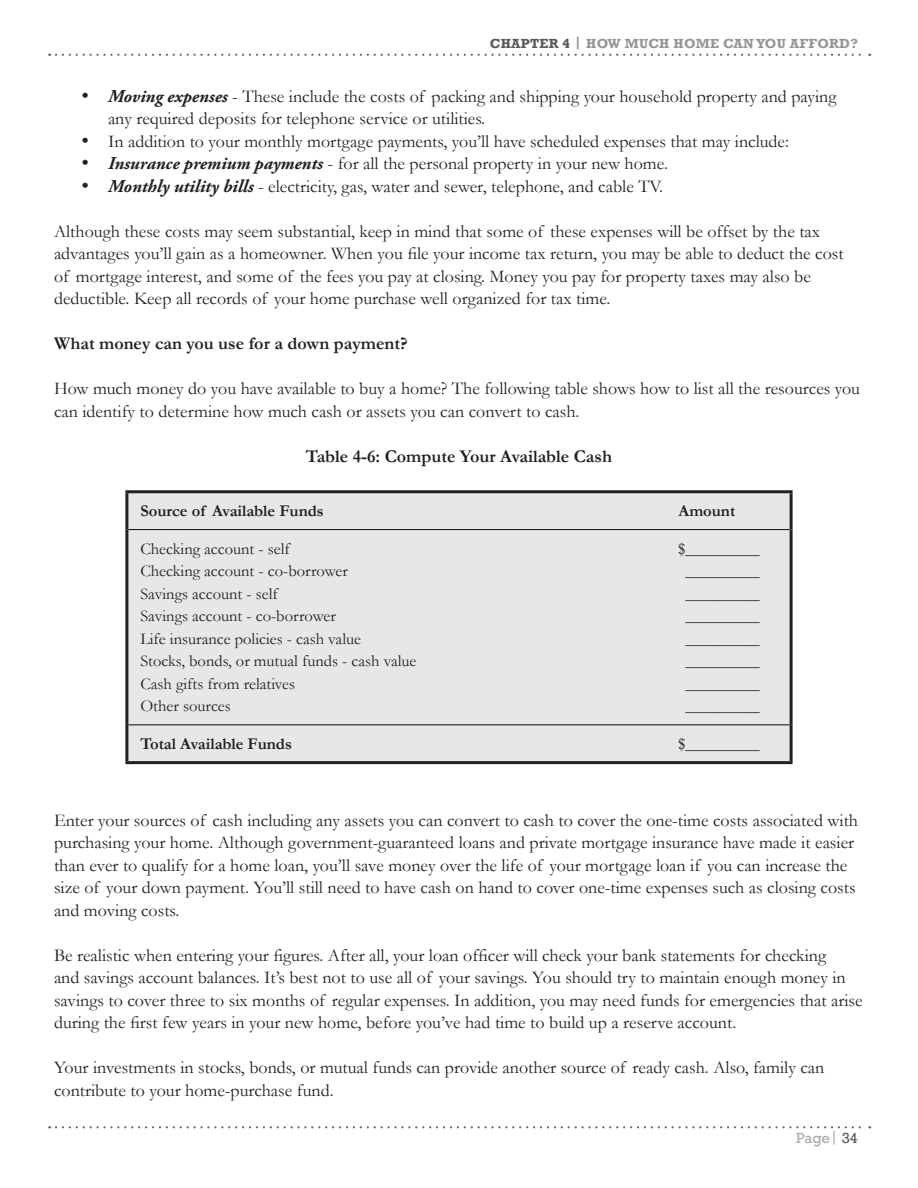
<style>
.page{position:relative;width:918px;height:1188px;background:#fff}
.page>*{position:absolute;margin:0;border:0;box-sizing:border-box;transform-origin:0 0}
.t1{font:18px/22.5px "Garamond";color:#231f20}
.t2{font:700 18px "Garamond";color:#231f20}
.t3{font:16.5px/22.5px "Garamond";color:#231f20}
.t4{font:700 16.5px "Garamond";color:#231f20}
.t5{font:15px "Rockwell";letter-spacing:-.01em;color:#a8a9ad}
.t6{font:700 13.5px "Rockwell";letter-spacing:.02em;color:#939598}
.s1{color:#57585a}
.s2{font-family:"Adobe Garamond Pro";font-weight:700;font-style:italic}
</style>
<div class="page">
<svg style="left:56px;top:54px;width:814px;height:2px"></svg>
<svg style="left:56px;top:1126px;width:814px;height:2px"></svg>
<div style="left:127px;top:492px;width:664px;height:38px;background:#e6e7e9"></div>
<div style="left:127px;top:530px;width:664px;height:195px;background:#e6e7e9"></div>
<div style="left:127px;top:725px;width:664px;height:38px;background:#e6e7e9"></div>
<hr style="left:128px;top:529px;width:662px;height:1px;background:#231f20">
<hr style="left:128px;top:724px;width:662px;height:1px;background:#231f20">
<hr style="left:125px;top:490px;width:668px;height:3px;background:#231f20">
<hr style="left:125px;top:493px;width:3px;height:37px;background:#231f20">
<hr style="left:790px;top:493px;width:3px;height:37px;background:#231f20">
<hr style="left:125px;top:530px;width:3px;height:195px;background:#231f20">
<hr style="left:790px;top:530px;width:3px;height:195px;background:#231f20">
<hr style="left:125px;top:725px;width:3px;height:36px;background:#231f20">
<hr style="left:790px;top:725px;width:3px;height:36px;background:#231f20">
<hr style="left:125px;top:761px;width:668px;height:3px;background:#231f20">
<p class="t6" style="left:490px;top:35px;width:370px"><span class="s1">CHAPTER 4</span> | HOW MUCH HOME CAN YOU AFFORD?</p>
<p class="t1" style="left:108px;top:85px;width:730px;text-indent:-27px">• <span class="s2">Moving expenses</span> - These include the costs of packing and shipping your household property and paying any required deposits for telephone service or utilities.</p>
<p class="t1" style="left:81px;top:130px;width:710px">• In addition to your monthly mortgage payments, you’ll have scheduled expenses that may include:</p>
<p class="t1" style="left:81px;top:152px;width:588px">• <span class="s2">Insurance premium payments</span> - for all the personal property in your new home.</p>
<p class="t1" style="left:81px;top:175px;width:584px">• <span class="s2">Monthly utility bills</span> - electricity, gas, water and sewer, telephone, and cable TV.</p>
<p class="t1" style="left:54px;top:220px;width:768px">Although these costs may seem substantial, keep in mind that some of these expenses will be offset by the tax</p>
<p class="t1" style="left:54px;top:242px;width:791px">advantages you’ll gain as a homeowner. When you file your income tax return, you may be able to deduct the cost of mortgage interest, and some of the fees you pay at closing. Money you pay for property taxes may also be</p>
<p class="t1" style="left:54px;top:287px;width:558px">deductible. Keep all records of your home purchase well organized for tax time.</p>
<h4 class="t2" style="left:54px;top:333px;width:355px">What money can you use for a down payment?</h4>
<p class="t1" style="left:54px;top:377px;width:808px">How much money do you have available to buy a home? The following table shows how to list all the resources you can identify to determine how much cash or assets you can convert to cash.</p>
<p class="t2" style="left:306px;top:445px;width:308px">Table 4-6: Compute Your Available Cash</p>
<p class="t4" style="left:140px;top:501px;width:185px">Source of Available Funds</p>
<p class="t4" style="left:679px;top:501px;width:58px">Amount</p>
<p class="t3" style="left:140px;top:537px;width:278px">Checking account - self<br>Checking account - co-borrower<br>Savings account - self<br>Savings account - co-borrower<br>Life insurance policies - cash value<br>Stocks, bonds, or mutual funds - cash value<br>Cash gifts from relatives<br>Other sources</p>
<p class="t3" style="left:678px;top:537px;width:83px;text-align:center">$_________ _________ _________ _________ _________ _________ _________ _________</p>
<p class="t4" style="left:140px;top:734px;width:153px">Total Available Funds</p>
<p class="t3" style="left:678px;top:733px;width:83px">$_________</p>
<p class="t1" style="left:54px;top:809px;width:806px">Enter your sources of cash including any assets you can convert to cash to cover the one-time costs associated with purchasing your home. Although government-guaranteed loans and private mortgage insurance have made it easier than ever to qualify for a home loan, you’ll save money over the life of your mortgage loan if you can increase the size of your down payment. You’ll still need to have cash on hand to cover one-time expenses such as closing costs and moving costs.</p>
<p class="t1" style="left:54px;top:944px;width:774px">Be realistic when entering your figures. After all, your loan officer will check your bank statements for checking</p>
<p class="t1" style="left:54px;top:966px;width:810px">and savings account balances. It’s best not to use all of your savings. You should try to maintain enough money in savings to cover three to six months of regular expenses. In addition, you may need funds for emergencies that arise</p>
<p class="t1" style="left:54px;top:1011px;width:684px">during the first few years in your new home, before you’ve had time to build up a reserve account.</p>
<p class="t1" style="left:54px;top:1056px;width:772px">Your investments in stocks, bonds, or mutual funds can provide another source of ready cash. Also, family can contribute to your home-purchase fund.</p>
<p class="t5" style="left:796px;top:1129px;width:63px">Page| <span class="s1">34</span></p>
</div>
